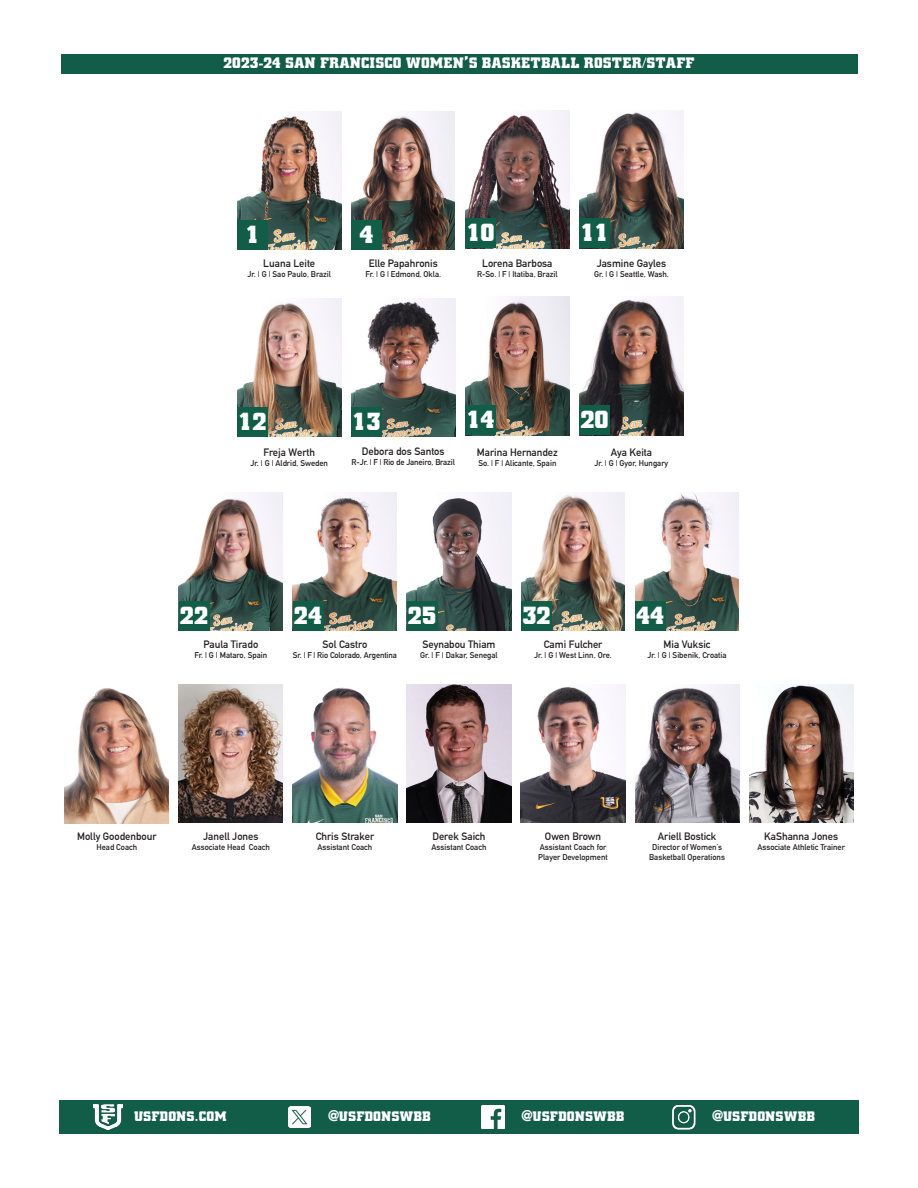
<style>
.page{position:relative;width:918px;height:1188px;background:#fff}
.page>*{position:absolute;margin:0;border:0;box-sizing:border-box;transform-origin:0 0}
.t1{font:700 27px "USFDONS";color:#fff}
.t2{font:700 16.5px "USFDONS";color:#fff}
.t3{font:700 15px "USFDONS";color:#fff}
.t4{font:700 10.5px "DIN Alternate";color:#231f20}
.t5{font:700 8.25px "DIN Alternate";color:#231f20}
.s1{font-family:"DIN";font-weight:900}
</style>
<div class="page">
<div style="left:61px;top:54px;width:797px;height:20px;background:#125d48"></div>
<div style="left:59px;top:1100px;width:800px;height:34px;background:#125d48"></div>
<img style="left:94px;top:1104px;width:28px;height:26px">
<img style="left:289px;top:1106px;width:21px;height:22px">
<img style="left:482px;top:1106px;width:22px;height:22px">
<img style="left:672px;top:1105px;width:24px;height:24px">
<img style="left:351px;top:112px;width:104px;height:138px">
<img style="left:65px;top:688px;width:104px;height:135px">
<img style="left:179px;top:685px;width:104px;height:138px">
<img style="left:293px;top:687px;width:104px;height:136px">
<img style="left:407px;top:685px;width:104px;height:138px">
<img style="left:521px;top:685px;width:104px;height:138px">
<img style="left:635px;top:685px;width:104px;height:138px">
<div style="left:351px;top:220px;width:31px;height:30px;background:#125d48"></div>
<img style="left:237px;top:112px;width:104px;height:138px">
<div style="left:237px;top:220px;width:31px;height:30px;background:#125d48"></div>
<img style="left:579px;top:110px;width:105px;height:138px">
<div style="left:579px;top:219px;width:31px;height:29px;background:#125d48"></div>
<img style="left:465px;top:110px;width:104px;height:138px">
<div style="left:465px;top:219px;width:31px;height:29px;background:#125d48"></div>
<img style="left:351px;top:298px;width:104px;height:139px">
<div style="left:351px;top:407px;width:31px;height:30px;background:#125d48"></div>
<img style="left:237px;top:298px;width:104px;height:139px">
<div style="left:237px;top:407px;width:31px;height:30px;background:#125d48"></div>
<img style="left:579px;top:297px;width:104px;height:138px">
<div style="left:579px;top:405px;width:31px;height:30px;background:#125d48"></div>
<img style="left:465px;top:297px;width:104px;height:138px">
<div style="left:465px;top:405px;width:31px;height:30px;background:#125d48"></div>
<img style="left:407px;top:493px;width:104px;height:138px">
<div style="left:407px;top:601px;width:30px;height:30px;background:#125d48"></div>
<img style="left:293px;top:493px;width:104px;height:138px">
<div style="left:293px;top:601px;width:30px;height:30px;background:#125d48"></div>
<img style="left:179px;top:493px;width:104px;height:138px">
<div style="left:179px;top:601px;width:30px;height:30px;background:#125d48"></div>
<img style="left:635px;top:493px;width:104px;height:138px">
<div style="left:635px;top:601px;width:31px;height:30px;background:#125d48"></div>
<img style="left:521px;top:493px;width:104px;height:138px">
<div style="left:521px;top:601px;width:31px;height:30px;background:#125d48"></div>
<img style="left:750px;top:685px;width:104px;height:138px">
<p class="t2" style="left:224px;top:55px;width:472px">2023-24 SAN FRANCISCO WOMEN<span class="s1">’</span>S BASKETBALL ROSTER/STAFF</p>
<p class="t1" style="left:245px;top:221px;width:16px">1</p>
<p class="t1" style="left:359px;top:221px;width:16px">4</p>
<p class="t1" style="left:466px;top:220px;width:30px">10</p>
<p class="t1" style="left:580px;top:220px;width:30px">11</p>
<p class="t4" style="left:263px;top:255px;width:53px">Luana Leite</p>
<p class="t5" style="left:248px;top:268px;width:85px">Jr. | G | Sao Paulo, Brazil</p>
<p class="t4" style="left:369px;top:255px;width:70px">Elle Papahronis</p>
<p class="t5" style="left:366px;top:268px;width:77px">Fr. | G | Edmond, Okla.</p>
<p class="t4" style="left:482px;top:255px;width:72px">Lorena Barbosa</p>
<p class="t5" style="left:477px;top:268px;width:82px">R-So. | F | Itatiba, Brazil</p>
<p class="t4" style="left:597px;top:255px;width:71px">Jasmine Gayles</p>
<p class="t5" style="left:594px;top:268px;width:76px">Gr. | G | Seattle, Wash.</p>
<p class="t1" style="left:238px;top:408px;width:30px">12</p>
<p class="t1" style="left:352px;top:408px;width:30px">13</p>
<p class="t1" style="left:466px;top:406px;width:30px">14</p>
<p class="t1" style="left:580px;top:406px;width:30px">20</p>
<p class="t4" style="left:264px;top:444px;width:53px">Freja Werth</p>
<p class="t5" style="left:251px;top:457px;width:79px">Jr. | G | Aldrid, Sweden</p>
<p class="t4" style="left:362px;top:444px;width:84px">Debora dos Santos</p>
<p class="t5" style="left:352px;top:456px;width:105px">R-Jr. | F | Rio de Janeiro, Brazil</p>
<p class="t4" style="left:477px;top:444px;width:82px">Marina Hernandez</p>
<p class="t5" style="left:478px;top:457px;width:80px">So. | F | Alicante, Spain</p>
<p class="t4" style="left:611px;top:444px;width:43px">Aya Keita</p>
<p class="t5" style="left:595px;top:457px;width:75px">Jr. | G | Gyor, Hungary</p>
<p class="t1" style="left:180px;top:602px;width:30px">22</p>
<p class="t1" style="left:294px;top:602px;width:30px">24</p>
<p class="t1" style="left:408px;top:602px;width:30px">25</p>
<p class="t1" style="left:522px;top:602px;width:30px">32</p>
<p class="t1" style="left:636px;top:602px;width:30px">44</p>
<p class="t4" style="left:204px;top:636px;width:56px">Paula Tirado</p>
<p class="t5" style="left:194px;top:649px;width:74px">Fr. | G | Mataro, Spain</p>
<p class="t4" style="left:323px;top:636px;width:46px">Sol Castro</p>
<p class="t5" style="left:293px;top:649px;width:106px">Sr. | F | Rio Colorado, Argentina</p>
<p class="t4" style="left:422px;top:636px;width:75px">Seynabou Thiam</p>
<p class="t5" style="left:420px;top:649px;width:79px">Gr. | F | Dakar, Senegal</p>
<p class="t4" style="left:544px;top:636px;width:60px">Cami Fulcher</p>
<p class="t5" style="left:534px;top:649px;width:79px">Jr. | G | West Linn, Ore.</p>
<p class="t4" style="left:664px;top:636px;width:49px">Mia Vuksic</p>
<p class="t5" style="left:648px;top:649px;width:81px">Jr. | G | Sibenik, Croatia</p>
<p class="t4" style="left:77px;top:829px;width:81px">Molly Goodenbour</p>
<p class="t5" style="left:96px;top:841px;width:42px">Head Coach</p>
<p class="t4" style="left:203px;top:828px;width:57px">Janell Jones</p>
<p class="t5" style="left:192px;top:840px;width:80px">Associate Head Coach</p>
<p class="t4" style="left:316px;top:828px;width:60px">Chris Straker</p>
<p class="t5" style="left:317px;top:840px;width:56px">Assistant Coach</p>
<p class="t4" style="left:432px;top:828px;width:55px">Derek Saich</p>
<p class="t5" style="left:432px;top:840px;width:56px">Assistant Coach</p>
<p class="t4" style="left:545px;top:828px;width:58px">Owen Brown</p>
<p class="t5" style="left:540px;top:840px;width:68px">Assistant Coach for</p>
<p class="t5" style="left:538px;top:850px;width:71px">Player Development</p>
<p class="t4" style="left:658px;top:828px;width:60px">Ariell Bostick</p>
<p class="t5" style="left:652px;top:840px;width:71px">Director of Women’s</p>
<p class="t5" style="left:649px;top:850px;width:77px">Basketball Operations</p>
<p class="t4" style="left:764px;top:829px;width:76px">KaShanna Jones</p>
<p class="t5" style="left:757px;top:841px;width:89px">Associate Athletic Trainer</p>
<p class="t3" style="left:134px;top:1109px;width:94px">USFDONS.COM</p>
<p class="t3" style="left:328px;top:1109px;width:104px">@USFDONSWBB</p>
<p class="t3" style="left:522px;top:1109px;width:104px">@USFDONSWBB</p>
<p class="t3" style="left:712px;top:1109px;width:104px">@USFDONSWBB</p>
</div>
